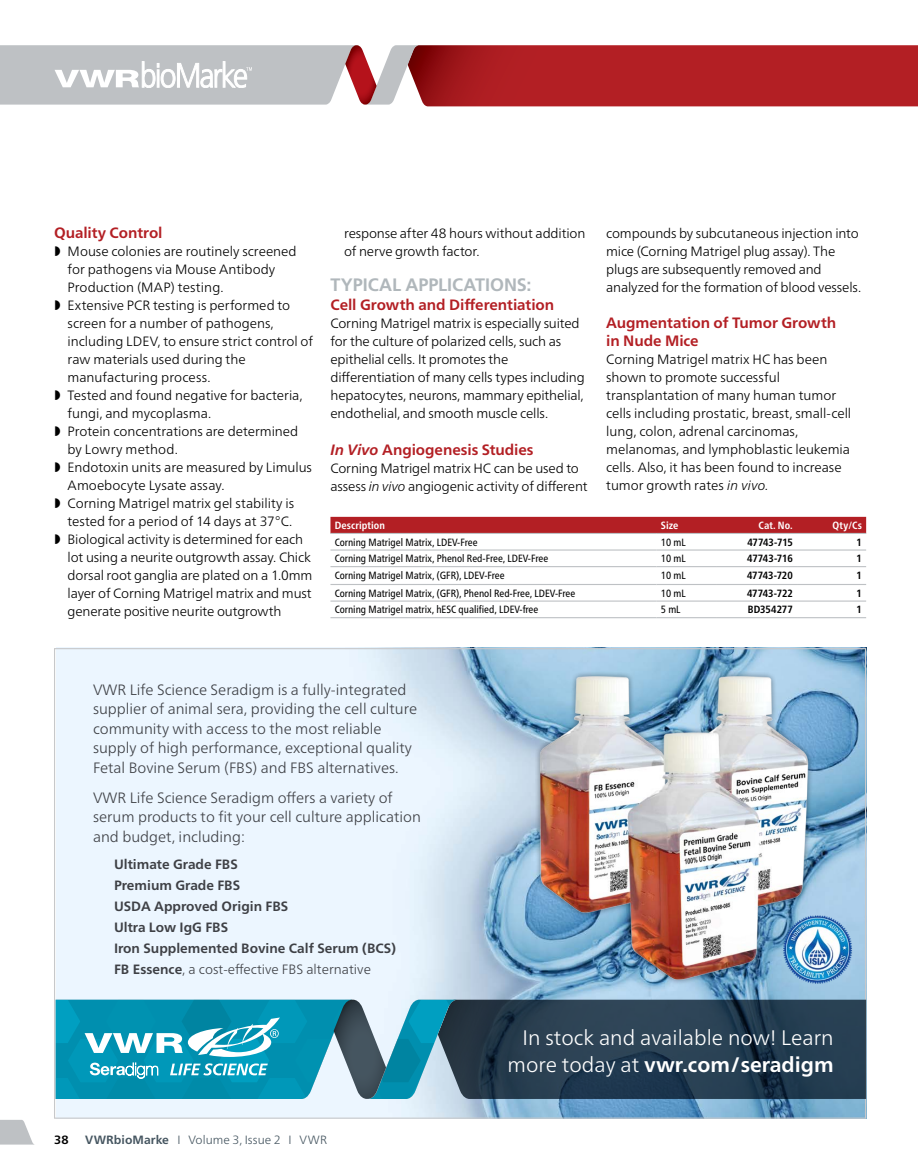
<style>
.page{position:relative;width:918px;height:1175px;background:#fff}
.page>*{position:absolute;margin:0;border:0;box-sizing:border-box;transform-origin:0 0}
.t1{font:300 21px/27px "Frutiger Neue LTW1 G";color:#fff;text-align:right}
.t2{font:700 18px "Frutiger LT Com";letter-spacing:-.005em;color:#b0b7bb}
.t3{font:300 15px/19.5px "Frutiger Neue LTW1 G";color:#3e4045}
.t4{font:700 15px/18px "Frutiger Neue LTW1 G";letter-spacing:-.005em;color:#b31f24}
.t5{font:300 13.5px/18px "Frutiger Neue LTW1 G";letter-spacing:-.005em;color:#000}
.t6{font:700 13.5px/21px "Frutiger Neue LTW1 G";color:#3e4045}
.t7{font:300 12px "Frutiger Neue LTW1 G";letter-spacing:.005em;color:#455560}
.t8{font:700 12px "Frutiger Neue LTW1 G";color:#000}
.t9{font:condensed 10.5px "Frutiger Neue LTW1 G";color:#000}
.t10{font:700 condensed 10.5px "Frutiger Neue LTW1 G";letter-spacing:-.005em;color:#000}
.t11{font:700 condensed 10.5px "Frutiger Neue LTW1 G";letter-spacing:.01em;color:#fff}
.s1{font-style:italic}
.s2{font-weight:300}
.s3{font-weight:700}
</style>
<div class="page">
<svg style="left:0;top:1120px;width:34px;height:24px"></svg>
<svg style="left:0;top:45px;width:918px;height:61px"></svg>
<div style="left:330px;top:517px;width:536px;height:16px;background:#b31f24"></div>
<svg style="left:330px;top:550px;width:536px;height:52px"></svg>
<hr style="left:330px;top:533px;width:327px;height:1px;background:#bec1c4">
<hr style="left:657px;top:533px;width:59px;height:1px;background:#bec1c4">
<hr style="left:716px;top:533px;width:81px;height:1px;background:#bec1c4">
<hr style="left:797px;top:533px;width:69px;height:1px;background:#bec1c4">
<hr style="left:330px;top:549px;width:327px;height:1px;background:#bec1c4">
<hr style="left:657px;top:549px;width:59px;height:1px;background:#bec1c4">
<hr style="left:716px;top:549px;width:81px;height:1px;background:#bec1c4">
<hr style="left:797px;top:549px;width:69px;height:1px;background:#bec1c4">
<hr style="left:330px;top:566px;width:327px;height:1px;background:#bec1c4">
<hr style="left:657px;top:566px;width:59px;height:1px;background:#bec1c4">
<hr style="left:716px;top:566px;width:81px;height:1px;background:#bec1c4">
<hr style="left:797px;top:566px;width:69px;height:1px;background:#bec1c4">
<hr style="left:330px;top:584px;width:327px;height:1px;background:#bec1c4">
<hr style="left:657px;top:584px;width:59px;height:1px;background:#bec1c4">
<hr style="left:716px;top:584px;width:81px;height:1px;background:#bec1c4">
<hr style="left:797px;top:584px;width:69px;height:1px;background:#bec1c4">
<hr style="left:330px;top:600px;width:327px;height:1px;background:#bec1c4">
<hr style="left:657px;top:600px;width:59px;height:1px;background:#bec1c4">
<hr style="left:716px;top:600px;width:81px;height:1px;background:#bec1c4">
<hr style="left:797px;top:600px;width:69px;height:1px;background:#bec1c4">
<hr style="left:330px;top:617px;width:327px;height:1px;background:#bec1c4">
<hr style="left:657px;top:617px;width:59px;height:1px;background:#bec1c4">
<hr style="left:716px;top:617px;width:81px;height:1px;background:#bec1c4">
<hr style="left:797px;top:617px;width:69px;height:1px;background:#bec1c4">
<img style="left:56px;top:647px;width:810px;height:469px">
<svg style="left:56px;top:999px;width:810px;height:100px"></svg>
<img style="left:523px;top:669px;width:321px;height:311px">
<img style="left:782px;top:914px;width:71px;height:70px">
<p class="t4" style="left:54px;top:224px;width:110px">Quality Control</p>
<p class="t5" style="left:68px;top:242px;width:247px">Mouse colonies are routinely screened for pathogens via Mouse Antibody Production (MAP) testing.<br>Extensive PCR testing is performed to screen for a number of pathogens, including LDEV, to ensure strict control of raw materials used during the manufacturing process.<br>Tested and found negative for bacteria, fungi, and mycoplasma.<br>Protein concentrations are determined by Lowry method.<br>Endotoxin units are measured by Limulus Amoebocyte Lysate assay.<br>Corning Matrigel matrix gel stability is tested for a period of 14 days at 37°C.<br>Biological activity is determined for each lot using a neurite outgrowth assay. Chick dorsal root ganglia are plated on a 1.0mm layer of Corning Matrigel matrix and must generate positive neurite outgrowth</p>
<p class="t5" style="left:344px;top:224px;width:243px">response after 48 hours without addition of nerve growth factor.</p>
<h2 class="t2" style="left:330px;top:274px;width:203px">TYPICAL APPLICATIONS:</h2>
<p class="t4" style="left:330px;top:296px;width:225px">Cell Growth and Differentiation</p>
<p class="t5" style="left:330px;top:314px;width:256px">Corning Matrigel matrix is especially suited for the culture of polarized cells, such as epithelial cells. It promotes the differentiation of many cells types including hepatocytes, neurons, mammary epithelial, endothelial, and smooth muscle cells.</p>
<p class="t4" style="left:330px;top:440px;width:205px"><span class="s1">In Vivo</span> Angiogenesis Studies</p>
<p class="t5" style="left:330px;top:458px;width:259px">Corning Matrigel matrix HC can be used to assess <span class="s1">in vivo</span> angiogenic activity of different</p>
<p class="t5" style="left:606px;top:224px;width:256px">compounds by subcutaneous injection into mice (Corning Matrigel plug assay). The plugs are subsequently removed and analyzed for the formation of blood vessels.</p>
<p class="t4" style="left:606px;top:314px;width:232px">Augmentation of Tumor Growth in Nude Mice</p>
<p class="t5" style="left:606px;top:350px;width:246px">Corning Matrigel matrix HC has been shown to promote successful transplantation of many human tumor cells including prostatic, breast, small-cell lung, colon, adrenal carcinomas, melanomas, and lymphoblastic leukemia cells. Also, it has been found to increase tumor growth rates <span class="s1">in vivo.</span></p>
<p class="t11" style="left:335px;top:519px;width:52px">Description</p>
<p class="t11" style="left:661px;top:519px;width:19px">Size</p>
<p class="t11" style="left:759px;top:519px;width:36px">Cat. No.</p>
<p class="t11" style="left:833px;top:519px;width:31px">Qty/Cs</p>
<p class="t9" style="left:335px;top:536px;width:144px">Corning Matrigel Matrix, LDEV-Free</p>
<p class="t9" style="left:661px;top:536px;width:26px">10 mL</p>
<p class="t10" style="left:747px;top:536px;width:47px">47743-715</p>
<p class="t10" style="left:857px;top:536px;width:7px">1</p>
<p class="t9" style="left:335px;top:552px;width:215px">Corning Matrigel Matrix, Phenol Red-Free, LDEV-Free</p>
<p class="t9" style="left:661px;top:552px;width:26px">10 mL</p>
<p class="t10" style="left:747px;top:552px;width:47px">47743-716</p>
<p class="t10" style="left:857px;top:552px;width:7px">1</p>
<p class="t9" style="left:335px;top:569px;width:172px">Corning Matrigel Matrix, (GFR), LDEV-Free</p>
<p class="t9" style="left:661px;top:569px;width:26px">10 mL</p>
<p class="t10" style="left:747px;top:569px;width:47px">47743-720</p>
<p class="t10" style="left:857px;top:569px;width:7px">1</p>
<p class="t9" style="left:335px;top:587px;width:242px">Corning Matrigel Matrix, (GFR), Phenol Red-Free, LDEV-Free</p>
<p class="t9" style="left:661px;top:587px;width:26px">10 mL</p>
<p class="t10" style="left:747px;top:587px;width:47px">47743-722</p>
<p class="t10" style="left:857px;top:587px;width:7px">1</p>
<p class="t9" style="left:335px;top:603px;width:205px">Corning Matrigel matrix, hESC qualified, LDEV-free</p>
<p class="t9" style="left:661px;top:603px;width:21px">5 mL</p>
<p class="t10" style="left:748px;top:603px;width:46px">BD354277</p>
<p class="t10" style="left:857px;top:603px;width:7px">1</p>
<p class="t3" style="left:93px;top:679px;width:326px">VWR Life Science Seradigm is a fully-integrated supplier of animal sera, providing the cell culture community with access to the most reliable supply of high performance, exceptional quality Fetal Bovine Serum (FBS) and FBS alternatives.</p>
<p class="t3" style="left:93px;top:788px;width:329px">VWR Life Science Seradigm offers a variety of serum products to fit your cell culture application and budget, including:</p>
<p class="t6" style="left:114px;top:854px;width:284px">Ultimate Grade FBS<br>Premium Grade FBS<br>USDA Approved Origin FBS<br>Ultra Low IgG FBS<br>Iron Supplemented Bovine Calf Serum (BCS)<br>FB Essence<span class="s2">, a cost-effective FBS alternative</span></p>
<p class="t8" style="left:54px;top:1132px;width:16px">38</p>
<p class="t7" style="left:85px;top:1132px;width:243px"><span class="s3">VWRbioMarke</span> I Volume 3, Issue 2 I VWR</p>
<h1 class="t1" style="left:508px;top:1024px;width:328px">In stock and available now! Learn more today at <span class="s3">vwr.com/seradigm</span></h1>
</div>
